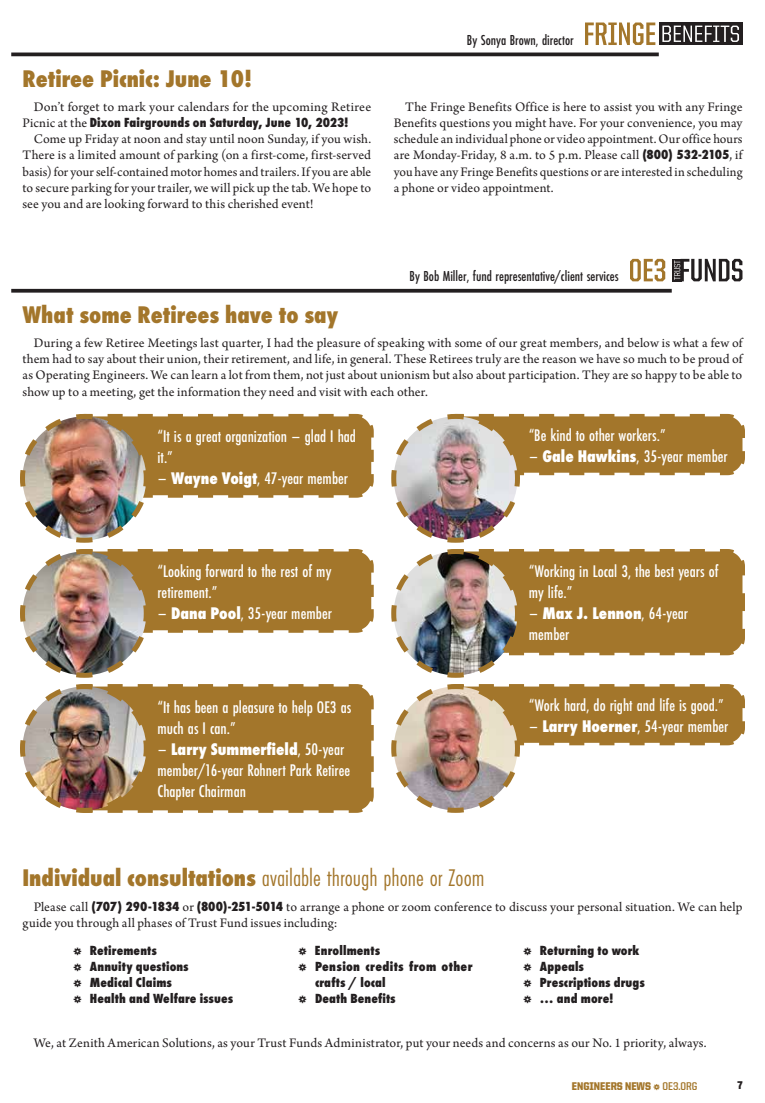
<style>
.page{position:relative;width:765px;height:1103px;background:#fff}
.page>*{position:absolute;margin:0;border:0;box-sizing:border-box;transform-origin:0 0}
.t1{font:25px "Futura PT Cond";color:#a3762b}
.t2{font:800 25px "Futura PT Cond";color:#a3762b}
.t3{font:500 17.5px/21px "Futura PT Cond";color:#fff}
.t4{font:500 15px "Futura PT Cond";color:#231f20}
.t5{font:13.75px/16.2px "Arno Pro";letter-spacing:.005em;color:#231f20;text-align:justify}
.t6{font:800 13.75px/16.2px "Futura PT Cond";letter-spacing:.01em;color:#231f20}
.t7{font:900 11.25px "United Sans Semi Cond";color:#a3762b}
.t8{font:900 11.25px "United Sans Semi Cond";color:#231f20}
.s1{font-family:"Arno Pro";font-weight:400}
.s2{font-family:"Futura PT Cond";font-weight:800}
.s3{font-weight:800}
.s4{font-weight:700}
</style>
<div class="page">
<img style="left:20px;top:413px;width:354px;height:400px">
<img style="left:391px;top:413px;width:354px;height:400px">
<svg style="left:11px;top:52px;width:648px;height:4px;background:#3f3c3d"></svg>
<hr style="left:11px;top:289px;width:661px;height:3px;background:#231f20">
<div style="left:672px;top:259px;width:10px;height:22px;background:#231f20"></div>
<svg style="left:674px;top:259px;width:68px;height:22px"></svg>
<svg style="left:630px;top:259px;width:35px;height:22px"></svg>
<svg style="left:585px;top:22px;width:70px;height:23px"></svg>
<div style="left:659px;top:22px;width:83px;height:23px;background:#231f20"></div>
<svg style="left:662px;top:26px;width:77px;height:16px"></svg>
<h1 class="t2" style="left:22px;top:63px;width:231px">Retiree Picnic: June 10!</h1>
<p class="t5" style="left:34px;top:99px;width:339px">Don’t forget to mark your calendars for the upcoming Retiree</p>
<p class="t6" style="left:22px;top:114px;width:328px"><span class="s1">Picnic at the</span> Dixon Fairgrounds on Saturday, June 10, 2023!</p>
<p class="t5" style="left:22px;top:132px;width:350px;text-indent:11px">Come up Friday at noon and stay until noon Sunday, if you wish.<br>There is a limited amount of parking (on a first-come, first-served basis) for your self-contained motor homes and trailers. If you are able to secure parking for your trailer, we will pick up the tab. We hope to see you and are looking forward to this cherished event!</p>
<p class="t4" style="left:467px;top:31px;width:108px">By Sonya Brown, director</p>
<p class="t5" style="left:394px;top:99px;width:350px;text-indent:11px">The Fringe Benefits Office is here to assist you with any Fringe Benefits questions you might have. For your convenience, you may schedule an individual phone or video appointment. Our office hours are Monday-Friday, 8 a.m. to 5 p.m. Please call <span class="s2">(800) 532-2105</span>, if you have any Fringe Benefits questions or are interested in scheduling a phone or video appointment.</p>
<h1 class="t2" style="left:22px;top:300px;width:317px">What some Retirees have to say</h1>
<p class="t4" style="left:410px;top:267px;width:211px">By Bob Miller, fund representative/client services</p>
<p class="t5" style="left:22px;top:335px;width:722px;text-indent:11px">During a few Retiree Meetings last quarter, I had the pleasure of speaking with some of our great members, and below is what a few of them had to say about their union, their retirement, and life, in general. These Retirees truly are the reason we have so much to be proud of as Operating Engineers. We can learn a lot from them, not just about unionism but also about participation. They are so happy to be able to show up to a meeting, get the information they need and visit with each other.</p>
<p class="t3" style="left:158px;top:425px;width:200px">“It is a great organization – glad I had it.”</p>
<p class="t3" style="left:158px;top:467px;width:192px">– <span class="s3">Wayne Voigt</span>, 47-year member</p>
<p class="t3" style="left:529px;top:424px;width:138px">“Be kind to other workers.”</p>
<p class="t3" style="left:529px;top:445px;width:200px">– <span class="s3">Gale Hawkins</span>, 35-year member</p>
<p class="t3" style="left:158px;top:560px;width:175px">“Looking forward to the rest of my retirement.”</p>
<p class="t3" style="left:158px;top:602px;width:176px">– <span class="s3">Dana Pool</span>, 35-year member</p>
<p class="t3" style="left:158px;top:696px;width:195px">“It has been a pleasure to help OE3 as much as I can.”</p>
<p class="t3" style="left:158px;top:738px;width:194px">– <span class="s3">Larry Summerfield</span>, 50-year member/16-year Rohnert Park Retiree<br>Chapter Chairman</p>
<h1 class="t1" style="left:22px;top:862px;width:463px"><span class="s3">Individual consultations</span> available through phone or Zoom</h1>
<p class="t3" style="left:529px;top:561px;width:191px">“Working in Local 3, the best years of my life.”</p>
<p class="t3" style="left:529px;top:603px;width:161px">– <span class="s3">Max J. Lennon</span>, 64-year member</p>
<p class="t3" style="left:529px;top:694px;width:197px">“Work hard, do right and life is good.”</p>
<p class="t3" style="left:529px;top:715px;width:201px">– <span class="s3">Larry Hoerner</span>, 54-year member</p>
<p class="t5" style="left:22px;top:899px;width:721px;text-indent:11px">Please call <span class="s2">(707) 290-1834</span> or <span class="s2">(800)-251-5014</span> to arrange a phone or zoom conference to discuss your personal situation. We can help guide you through all phases of Trust Fund issues including:</p>
<p class="t6" style="left:73px;top:941px;width:161px">⚙ Retirements<br>⚙ Annuity questions<br>⚙ Medical Claims<br>⚙ Health and Welfare issues</p>
<p class="t6" style="left:298px;top:941px;width:84px">⚙ Enrollments</p>
<p class="t6" style="left:523px;top:941px;width:123px">⚙ Returning to work ⚙ Appeals<br>⚙ Prescriptions drugs ⚙ … and more!</p>
<p class="t5" style="left:34px;top:1035px;width:674px">We, at Zenith American Solutions, as your Trust Funds Administrator, put your needs and concerns as our No. 1 priority, always.</p>
<p class="t6" style="left:298px;top:958px;width:176px">⚙ Pension credits from other</p>
<p class="t6" style="left:315px;top:974px;width:72px">crafts / local</p>
<p class="t6" style="left:298px;top:990px;width:99px">⚙ Death Benefits</p>
<p class="t7" style="left:572px;top:1080px;width:127px">ENGINEERS NEWS ⚙ <span class="s4">OE3.ORG</span></p>
<p class="t8" style="left:737px;top:1079px;width:7px">7</p>
</div>
